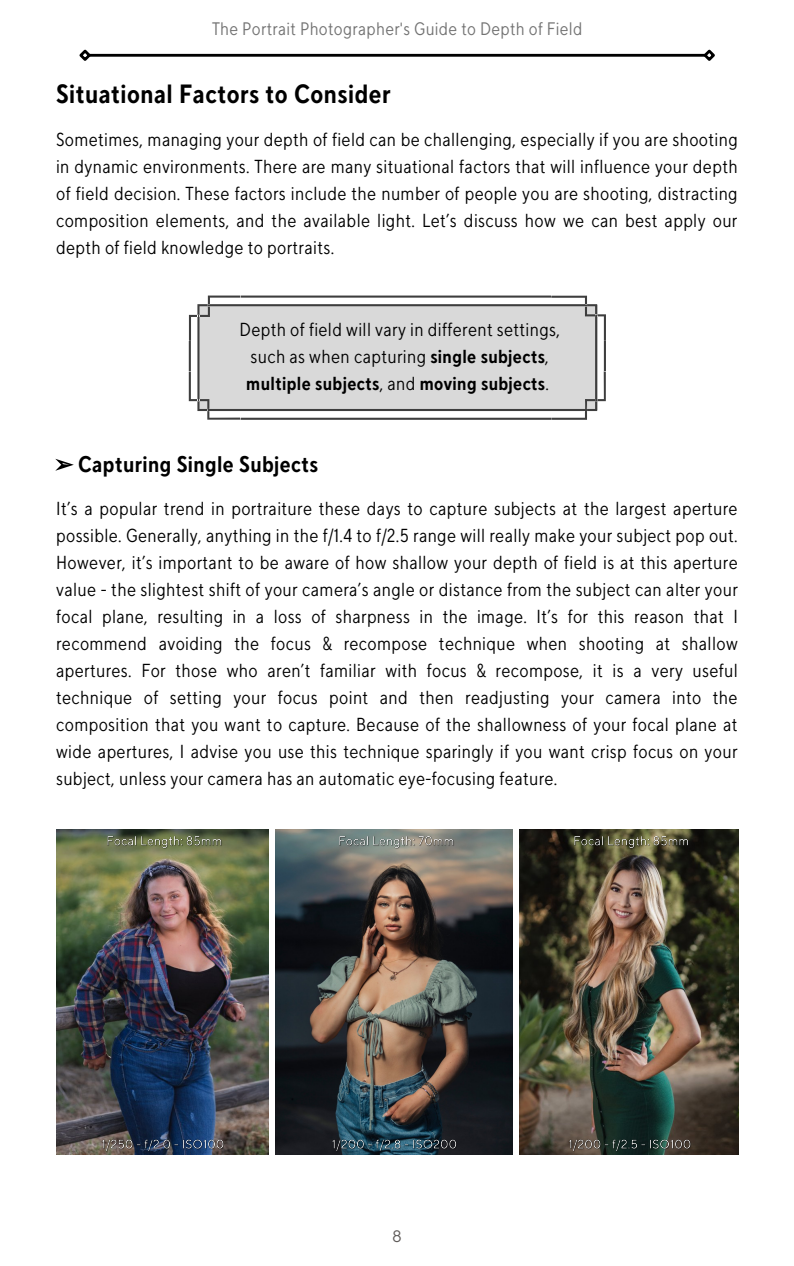
<style>
.page{position:relative;width:794px;height:1266px;background:#fff}
.page>*{position:absolute;margin:0;border:0;box-sizing:border-box;transform-origin:0 0}
.t1{font:700 26.25px "TT Norms Std Cond";letter-spacing:.02em;color:#000}
.t2{font:700 22.5px "TT Norms Std Cond";letter-spacing:.02em;color:#000}
.t3{font:18.75px/27px "TT Norms Std Cond";letter-spacing:.02em;color:#000;text-align:justify}
.t4{font:18px "TT Norms Std Cond";letter-spacing:.02em;color:#737373}
.t5{font:16.5px "TT Norms Pro";color:#5f5b59}
.s1{font-weight:700}
.s2{font-family:"DejaVu Sans";font-weight:400;color:rgb(0 0 0/0)}
</style>
<div class="page">
<hr style="left:89px;top:54px;width:615px;height:3px;background:#000">
<svg style="left:79px;top:49px;width:14px;height:12px"></svg>
<svg style="left:700px;top:49px;width:15px;height:12px"></svg>
<svg style="left:189px;top:295px;width:416px;height:125px;background:#d1d1d1"></svg>
<svg style="left:584px;top:399px;width:2px;height:17px"></svg>
<img style="left:56px;top:830px;width:212px;height:324px">
<img style="left:275px;top:830px;width:237px;height:324px">
<img style="left:519px;top:830px;width:219px;height:324px">
<svg style="left:55px;top:459px;width:19px;height:12px"></svg>
<img style="left:102px;top:832px;width:122px;height:19px">
<img style="left:101px;top:1135px;width:125px;height:19px">
<img style="left:330px;top:1135px;width:129px;height:19px">
<img style="left:334px;top:832px;width:122px;height:19px">
<img style="left:567px;top:1135px;width:125px;height:19px">
<img style="left:568px;top:832px;width:123px;height:19px">
<p class="t4" style="left:212px;top:18px;width:372px">The Portrait Photographer's Guide to Depth of Field</p>
<p class="t1" style="left:56px;top:78px;width:335px">Situational Factors to Consider</p>
<p class="t3" style="left:56px;top:127px;width:682px">Sometimes, managing your depth of field can be challenging, especially if you are shooting in dynamic environments. There are many situational factors that will influence your depth of field decision. These factors include the number of people you are shooting, distracting composition elements, and the available light. Let’s discuss how we can best apply our depth of field knowledge to portraits.</p>
<p class="t3" style="left:239px;top:316px;width:322px;text-align:center">Depth of field will vary in different settings, such as when capturing <span class="s1">single subjects</span>, <span class="s1">multiple subjects</span>, and <span class="s1">moving subjects</span>.</p>
<p class="t2" style="left:54px;top:451px;width:265px"><span class="s2">➢</span> Capturing Single Subjects</p>
<p class="t3" style="left:56px;top:495px;width:682px">It’s a popular trend in portraiture these days to capture subjects at the largest aperture possible. Generally, anything in the f/1.4 to f/2.5 range will really make your subject pop out.<br>However, it’s important to be aware of how shallow your depth of field is at this aperture value - the slightest shift of your camera’s angle or distance from the subject can alter your focal plane, resulting in a loss of sharpness in the image. It’s for this reason that I recommend avoiding the focus &amp; recompose technique when shooting at shallow apertures. For those who aren’t familiar with focus &amp; recompose, it is a very useful technique of setting your focus point and then readjusting your camera into the composition that you want to capture. Because of the shallowness of your focal plane at wide apertures, I advise you use this technique sparingly if you want crisp focus on your subject, unless your camera has an automatic eye-focusing feature.</p>
<p class="t5" style="left:392px;top:1226px;width:11px">8</p>
</div>
